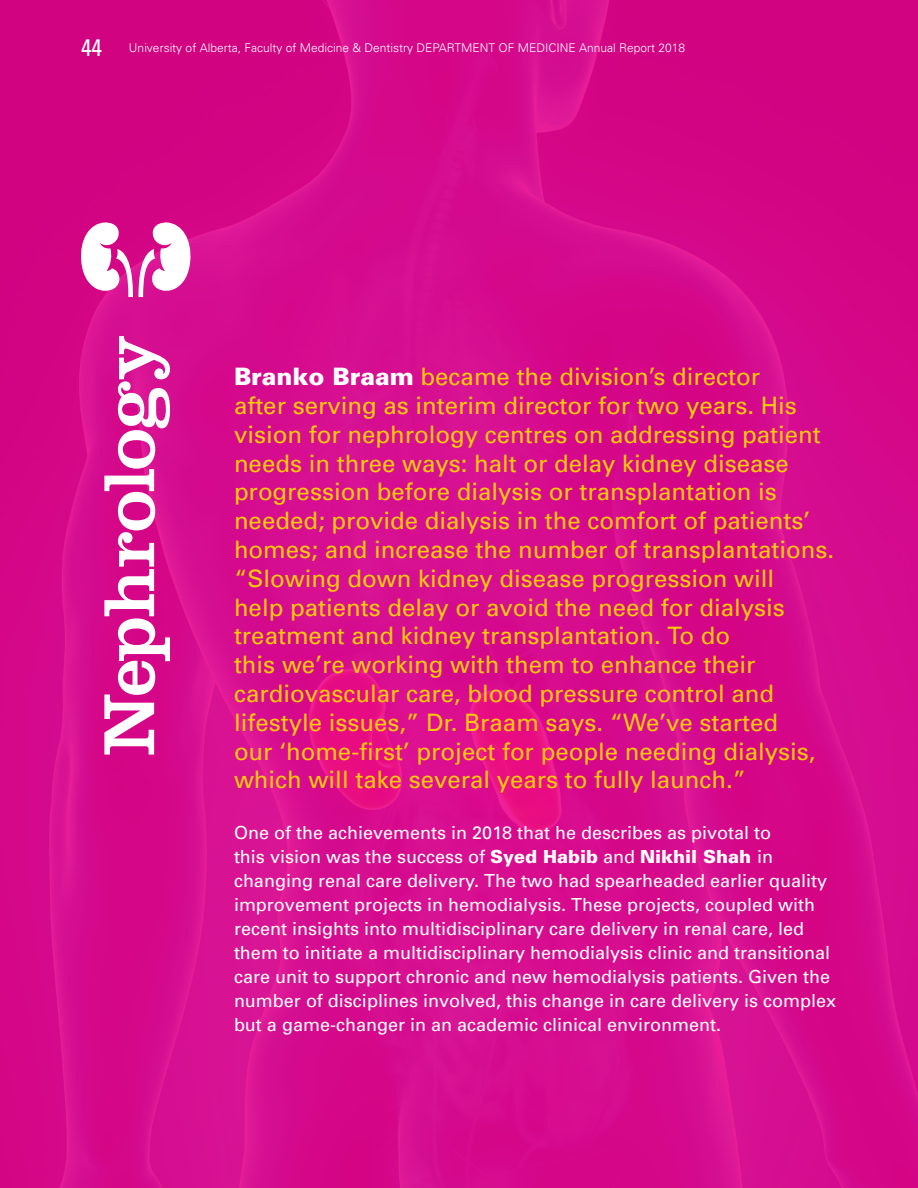
<style>
.page{position:relative;width:918px;height:1188px;background:#fff}
.page>*{position:absolute;margin:0;border:0;box-sizing:border-box;transform-origin:0 0}
.t1{font:75px "Clarendon";letter-spacing:-.025em;color:#fff}
.t2{font:24px/28.8px "Univers";color:#feca0a}
.t3{font:condensed 24px "Univers";color:#fff}
.t4{font:18px/24px "Univers";color:#fff}
.t5{font:300 12px "Univers";color:#fff}
.s1{font-weight:900;color:#fff}
.s2{font-weight:900}
</style>
<div class="page">
<img style="left:0;top:0;width:918px;height:1188px">
<svg style="left:79px;top:222px;width:113px;height:75px"></svg>
<p class="t3" style="left:81px;top:32px;width:23px">44</p>
<p class="t5" style="left:129px;top:40px;width:558px">U niversity of Alberta, Faculty of Medicine &amp; Dentistry Departm ent of Med icine Annual Report 2018</p>
<h1 class="t1" style="left:85px;top:756px;width:423px;rotate:-90deg">Nephrology</h1>
<p class="t2" style="left:234px;top:362px;width:602px"><span class="s1">Branko Braam</span> became the division’s director<br>after serving as interim director for two years. His vision for nephrology centres on addressing patient needs in three ways: halt or delay kidney disease progression before dialysis or transplantation is needed; provide dialysis in the comfort of patients’ homes; and increase the number of transplantations. “Slowing down kidney disease progression will<br>help patients delay or avoid the need for dialysis treatment and kidney transplantation. To do<br>this we’re working with them to enhance their cardiovascular care, blood pressure control and lifestyle issues,” Dr. Braam says. “We’ve started<br>our ‘home-first’ project for people needing dialysis, which will take several years to fully launch.”</p>
<p class="t4" style="left:234px;top:821px;width:604px">One of the achievements in 2018 that he describes as pivotal to<br>this vision was the success of <span class="s2">Syed Habib</span> and <span class="s2">Nikhil Shah</span> in changing renal care delivery. The two had spearheaded earlier quality improvement projects in hemodialysis. These projects, coupled with recent insights into multidisciplinary care delivery in renal care, led them to initiate a multidisciplinary hemodialysis clinic and transitional care unit to support chronic and new hemodialysis patients. Given the number of disciplines involved, this change in care delivery is complex but a game-changer in an academic clinical environment.</p>
</div>
